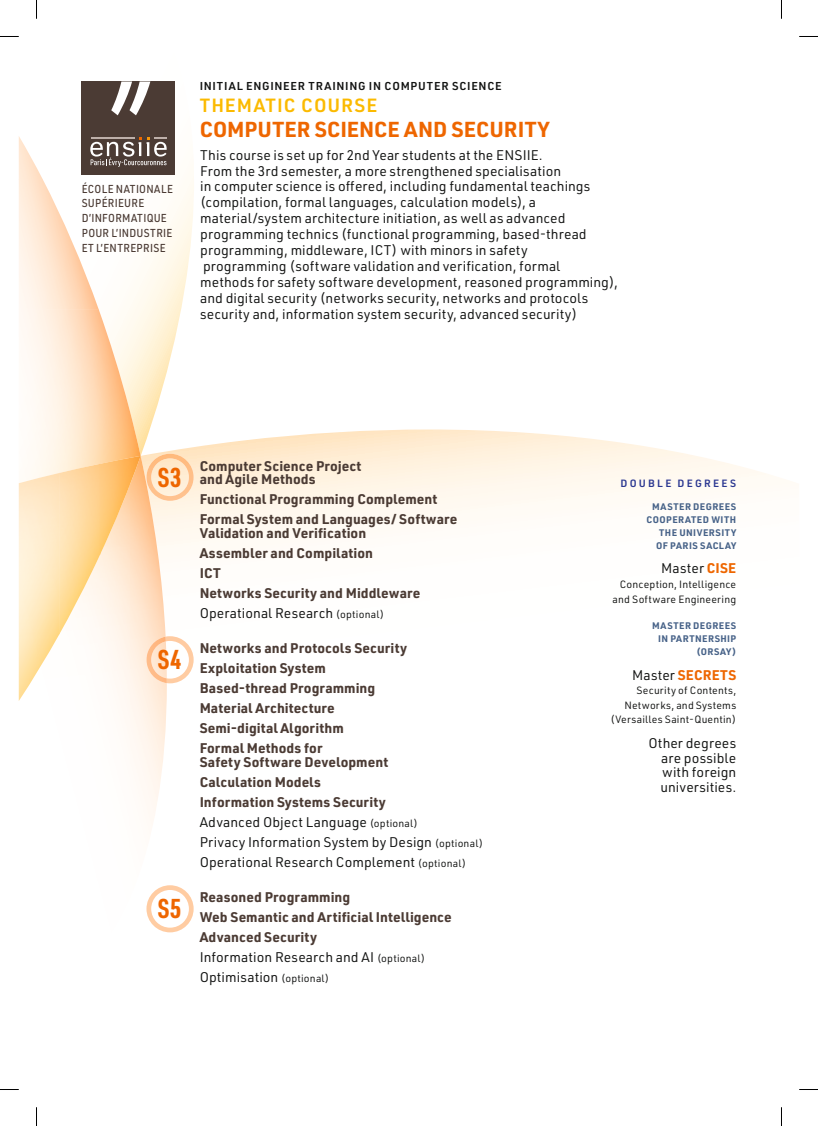
<style>
.page{position:relative;width:818px;height:1126px;background:#fff}
.page>*{position:absolute;margin:0;border:0;box-sizing:border-box;transform-origin:0 0}
.t1{font:700 26.75px "URWDIN Cond";color:#e60}
.t2{font:700 21.25px "URWDIN";letter-spacing:.005em;color:#e60}
.t3{font:600 18.75px "URWDIN";letter-spacing:.055em;color:#fbba00}
.t4{font:13.75px/15.9px "URWDIN";letter-spacing:.005em;color:#131413}
.t5{font:700 13.75px/20px "URWDIN";letter-spacing:.005em;color:#4b3b34}
.t6{font:700 13.75px "URWDIN";letter-spacing:.015em;color:#e60}
.t7{font:500 11.25px/14.8px "URWDIN";letter-spacing:.03em;color:#4b3b34;scale:.9 1}
.t8{font:600 11.25px "URWDIN";letter-spacing:.07em;color:#131413}
.t9{font:10.38px/14.6px "URWDIN";letter-spacing:.02em;color:#131413;text-align:right}
.t10{font:600 10.38px "URWDIN";letter-spacing:.22em;color:#2c3891}
.t11{font:700 9.38px/12.9px "URWDIN";letter-spacing:.05em;color:#476288;text-align:right}
.s1{font-weight:400;color:#131413}
.s2{font-weight:400;font-size:10.38px;color:#131413}
.s3{font-weight:700;color:#4b3b34}
.s4{font-size:10.38px}
.s5{font-weight:700;color:#e60}
</style>
<div class="page">
<svg style="left:81px;top:81px;width:113px;height:348px"></svg>
<img style="left:19px;top:309px;width:121px;height:120px">
<img style="left:19px;top:179px;width:80px;height:131px">
<img style="left:19px;top:137px;width:24px;height:42px">
<svg style="left:31px;top:429px;width:743px;height:504px"></svg>
<img style="left:31px;top:636px;width:99px;height:297px">
<img style="left:129px;top:501px;width:38px;height:397px">
<img style="left:60px;top:555px;width:70px;height:81px">
<img style="left:19px;top:473px;width:41px;height:228px">
<img style="left:59px;top:463px;width:41px;height:171px">
<img style="left:100px;top:456px;width:41px;height:99px">
<div style="left:82px;top:81px;width:93px;height:94px;background:#4b3b34"></div>
<svg style="left:111px;top:81px;width:39px;height:34px"></svg>
<svg style="left:90px;top:137px;width:76px;height:30px"></svg>
<svg style="left:140px;top:453px;width:53px;height:48px;background:#fedcb8"></svg>
<svg style="left:167px;top:636px;width:26px;height:47px"></svg>
<img style="left:146px;top:636px;width:21px;height:47px">
<svg style="left:146px;top:885px;width:47px;height:47px"></svg>
<svg style="left:0;top:36px;width:19px;height:1px"></svg>
<svg style="left:799px;top:36px;width:18px;height:1px"></svg>
<svg style="left:0;top:1089px;width:19px;height:1px"></svg>
<svg style="left:799px;top:1089px;width:18px;height:1px"></svg>
<svg style="left:36px;top:0;width:1px;height:19px"></svg>
<svg style="left:36px;top:1107px;width:1px;height:18px"></svg>
<p class="t7" style="left:82px;top:181px;width:103px">ÉCOLE NATIONALE<br>SUPÉRIEURE<br>D’INFORMATIQUE<br>POUR L’INDUSTRIE<br>ET L’ENTREPRISE</p>
<p class="t8" style="left:199px;top:78px;width:303px">INITIAL ENGINEER TRAINING IN COMPUTER SCIENCE</p>
<h3 class="t3" style="left:199px;top:93px;width:179px">THEMATIC COURSE</h3>
<h2 class="t2" style="left:199px;top:115px;width:351px">COMPUTER SCIENCE AND SECURITY</h2>
<p class="t4" style="left:200px;top:146px;width:419px">This course is set up for 2nd Year students at the ENSIIE.<br>From the 3rd semester, a more strengthened specialisation<br>in computer science is offered, including fundamental teachings (compilation, formal languages, calculation models), a material/system architecture initiation, as well as advanced programming technics (functional programming, based-thread programming, middleware, ICT) with minors in safety<br>programming (software validation and verification, formal<br>methods for safety software development, reasoned programming), and digital security (networks security, networks and protocols security and, information system security, advanced security)</p>
<h1 class="t1" style="left:158px;top:459px;width:25px">S3</h1>
<h1 class="t1" style="left:158px;top:641px;width:25px">S4</h1>
<h1 class="t1" style="left:158px;top:890px;width:25px">S5</h1>
<p class="t5" style="left:199px;top:458px;width:163px;line-height:13.8px">Computer Science Project and Agile Methods</p>
<p class="t5" style="left:199px;top:489px;width:259px">Functional Programming Complement<br>Formal System and Languages/ Software</p>
<p class="t5" style="left:199px;top:522px;width:222px">Validation and Verification<br>Assembler and Compilation<br>ICT<br>Networks Security and Middleware<br><span class="s1">Operational Research</span> <span class="s2">(optional)</span></p>
<p class="t5" style="left:199px;top:637px;width:209px">Networks and Protocols Security<br>Exploitation System<br>Based-thread Programming<br>Material Architecture<br>Semi-digital Algorithm<br>Formal Methods for</p>
<p class="t4" style="left:199px;top:751px;width:285px;line-height:20px"><span class="s3">Safety Software Development<br>Calculation Models<br>Information Systems Security<br></span>Advanced Object Language <span class="s4">(optional)<br></span>Privacy Information System by Design <span class="s4">(optional)<br></span>Operational Research Complement <span class="s4">(optional)</span></p>
<p class="t5" style="left:199px;top:886px;width:253px">Reasoned Programming<br>Web Semantic and Artificial Intelligence<br>Advanced Security<br><span class="s1">Information Research and AI</span> <span class="s2">(optional)<br></span><span class="s1">Optimisation</span> <span class="s2">(optional)</span></p>
<p class="t10" style="left:620px;top:476px;width:117px">DOUBLE DEGREES</p>
<p class="t11" style="left:646px;top:499px;width:91px">MASTER DEGREES<br>COOPERATED WITH<br>THE UNIVERSITY<br>OF PARIS SACLAY</p>
<p class="t4" style="left:661px;top:560px;width:76px">Master <span class="s5">CISE</span></p>
<p class="t9" style="left:612px;top:576px;width:125px">Conception, Intelligence and Software Engineering</p>
<p class="t11" style="left:652px;top:619px;width:85px">MASTER DEGREES<br>IN PARTNERSHIP (ORSAY)</p>
<p class="t6" style="left:632px;top:665px;width:105px"><span class="s1">Master</span> SECRETS</p>
<p class="t9" style="left:610px;top:682px;width:127px">Security of Contents,<br>Networks, and Systems (Versailles Saint-Quentin)</p>
<p class="t4" style="left:660px;top:735px;width:77px;line-height:14.6px;text-align:justify;text-indent:-12px">Other degrees are possible with foreign universities.</p>
</div>
